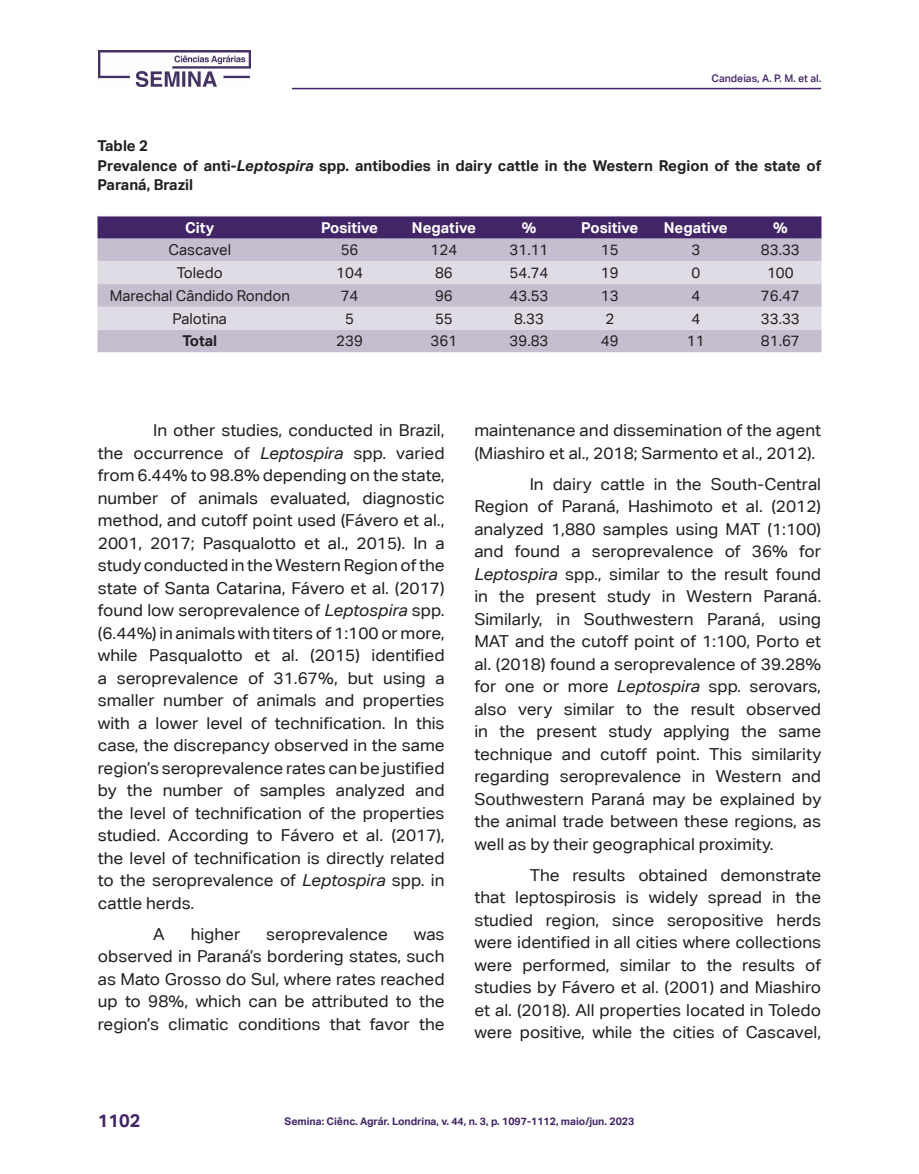
<style>
.page{position:relative;width:919px;height:1174px;background:#fff}
.page>*{position:absolute;margin:0;border:0;box-sizing:border-box;transform-origin:0 0}
.t1{font:700 18px "Aktiv Grotesk Corp";color:#422566}
.corpo_do_texto{font:16.5px/22.5px "Aktiv Grotesk Corp";color:#231f20;text-align:justify;scale:1.04 1}
.texto_tabela{font:15px "Aktiv Grotesk Corp";color:#231f20}
.título_Tabela{font:700 15px/19.5px "Aktiv Grotesk Corp";color:#231f20}
.texto_tabela-2{font:700 15px "Aktiv Grotesk Corp";color:#fff}
.texto_tabela-3{font:700 15px "Aktiv Grotesk Corp";color:#231f20}
.t2{font:700 10.5px "Aktiv Grotesk Corp";color:#422566}
.t3{font:500 10.5px "Aktiv Grotesk Corp";color:#422566}
.s1{font-style:italic}
</style>
<div class="page">
<hr style="left:292px;top:88px;width:529px;height:1px;background:#422566">
<img style="left:98px;top:50px;width:153px;height:37px">
<svg style="left:97px;top:216px;width:724px;height:23px;background:#492e6c"></svg>
<div style="left:97px;top:239px;width:724px;height:113px;background:#c5becf"></div>
<svg style="left:97px;top:261px;width:724px;height:68px;background:#d7d2dd"></svg>
<p class="t3" style="left:711px;top:72px;width:111px">Candeias, A. P. M. et al.</p>
<p class="título_Tabela" style="left:97px;top:136px;width:52px">Table 2</p>
<p class="título_Tabela" style="left:97px;top:155px;width:725px">Prevalence of anti-<span class="s1">Leptospira</span> spp. antibodies in dairy cattle in the Western Region of the state of<br>Paraná, Brazil</p>
<p class="texto_tabela-2" style="left:185px;top:218px;width:31px">City</p>
<p class="texto_tabela-2" style="left:321px;top:218px;width:59px">Positive</p>
<p class="texto_tabela-2" style="left:412px;top:218px;width:65px">Negative</p>
<p class="texto_tabela-2" style="left:521px;top:218px;width:16px">%</p>
<p class="texto_tabela-2" style="left:581px;top:218px;width:59px">Positive</p>
<p class="texto_tabela-2" style="left:663px;top:218px;width:65px">Negative</p>
<p class="texto_tabela-2" style="left:773px;top:218px;width:16px">%</p>
<p class="texto_tabela" style="left:168px;top:241px;width:64px">Cascavel</p>
<p class="texto_tabela" style="left:341px;top:241px;width:19px">56</p>
<p class="texto_tabela" style="left:430px;top:241px;width:28px">124</p>
<p class="texto_tabela" style="left:509px;top:241px;width:40px">31.11</p>
<p class="texto_tabela" style="left:601px;top:241px;width:19px">15</p>
<p class="texto_tabela" style="left:691px;top:241px;width:10px">3</p>
<p class="texto_tabela" style="left:760px;top:241px;width:40px">83.33</p>
<p class="texto_tabela" style="left:177px;top:264px;width:48px">Toledo</p>
<p class="texto_tabela" style="left:336px;top:264px;width:28px">104</p>
<p class="texto_tabela" style="left:435px;top:264px;width:19px">86</p>
<p class="texto_tabela" style="left:509px;top:264px;width:40px">54.74</p>
<p class="texto_tabela" style="left:601px;top:264px;width:19px">19</p>
<p class="texto_tabela" style="left:691px;top:264px;width:10px">0</p>
<p class="texto_tabela" style="left:767px;top:264px;width:28px">100</p>
<p class="texto_tabela" style="left:110px;top:287px;width:182px">Marechal Cândido Rondon</p>
<p class="texto_tabela" style="left:341px;top:287px;width:19px">74</p>
<p class="texto_tabela" style="left:435px;top:287px;width:19px">96</p>
<p class="texto_tabela" style="left:509px;top:287px;width:40px">43.53</p>
<p class="texto_tabela" style="left:601px;top:287px;width:19px">13</p>
<p class="texto_tabela" style="left:691px;top:287px;width:10px">4</p>
<p class="texto_tabela" style="left:760px;top:287px;width:40px">76.47</p>
<p class="texto_tabela" style="left:172px;top:309px;width:56px">Palotina</p>
<p class="texto_tabela" style="left:345px;top:309px;width:10px">5</p>
<p class="texto_tabela" style="left:435px;top:309px;width:19px">55</p>
<p class="texto_tabela" style="left:514px;top:309px;width:31px">8.33</p>
<p class="texto_tabela" style="left:605px;top:309px;width:10px">2</p>
<p class="texto_tabela" style="left:691px;top:309px;width:10px">4</p>
<p class="texto_tabela" style="left:760px;top:309px;width:40px">33.33</p>
<p class="texto_tabela-3" style="left:182px;top:331px;width:36px">Total</p>
<p class="texto_tabela" style="left:336px;top:332px;width:28px">239</p>
<p class="texto_tabela" style="left:430px;top:332px;width:28px">361</p>
<p class="texto_tabela" style="left:509px;top:332px;width:40px">39.83</p>
<p class="texto_tabela" style="left:601px;top:332px;width:19px">49</p>
<p class="texto_tabela" style="left:687px;top:332px;width:19px">11</p>
<p class="texto_tabela" style="left:760px;top:332px;width:40px">81.67</p>
<p class="corpo_do_texto" style="left:98px;top:419px;width:335px;text-indent:55px">In other studies, conducted in Brazil, the occurrence of <span class="s1">Leptospira</span> spp. varied from 6.44% to 98.8% depending on the state, number of animals evaluated, diagnostic method, and cutoff point used (Fávero et al., 2001, 2017; Pasqualotto et al., 2015). In a study conducted in the Western Region of the state of Santa Catarina, Fávero et al. (2017) found low seroprevalence of <span class="s1">Leptospira</span> spp. (6.44%) in animals with titers of 1:100 or more, while Pasqualotto et al. (2015) identified a seroprevalence of 31.67%, but using a smaller number of animals and properties with a lower level of technification. In this case, the discrepancy observed in the same region’s seroprevalence rates can be justified by the number of samples analyzed and the level of technification of the properties studied. According to Fávero et al. (2017), the level of technification is directly related to the seroprevalence of <span class="s1">Leptospira</span> spp. in cattle herds.</p>
<p class="corpo_do_texto" style="left:153px;top:922px;width:13px">A</p>
<p class="corpo_do_texto" style="left:191px;top:922px;width:49px">higher</p>
<p class="corpo_do_texto" style="left:266px;top:922px;width:118px">seroprevalence</p>
<p class="corpo_do_texto" style="left:98px;top:922px;width:335px;text-indent:316px">was observed in Paraná’s bordering states, such as Mato Grosso do Sul, where rates reached up to 98%, which can be attributed to the region’s climatic conditions that favor the</p>
<p class="corpo_do_texto" style="left:474px;top:419px;width:335px">maintenance and dissemination of the agent (Miashiro et al., 2018; Sarmento et al., 2012).</p>
<p class="corpo_do_texto" style="left:474px;top:472px;width:335px;text-indent:55px">In dairy cattle in the South-Central Region of Paraná, Hashimoto et al. (2012) analyzed 1,880 samples using MAT (1:100) and found a seroprevalence of 36% for <span class="s1">Leptospira</span> spp., similar to the result found in the present study in Western Paraná.<br>Similarly, in Southwestern Paraná, using MAT and the cutoff point of 1:100, Porto et al. (2018) found a seroprevalence of 39.28% for one or more <span class="s1">Leptospira</span> spp. serovars, also very similar to the result observed in the present study applying the same technique and cutoff point. This similarity regarding seroprevalence in Western and Southwestern Paraná may be explained by the animal trade between these regions, as well as by their geographical proximity.</p>
<p class="corpo_do_texto" style="left:474px;top:863px;width:335px;text-indent:55px">The results obtained demonstrate that leptospirosis is widely spread in the studied region, since seropositive herds were identified in all cities where collections were performed, similar to the results of studies by Fávero et al. (2001) and Miashiro et al. (2018). All properties located in Toledo were positive, while the cities of Cascavel,</p>
<p class="t1" style="left:98px;top:1109px;width:44px">1102</p>
<p class="t2" style="left:284px;top:1114px;width:351px">Semina: Ciênc. Agrár. Londrina, v. 44, n. 3, p. 1097-1112, maio/jun. 2023</p>
</div>
